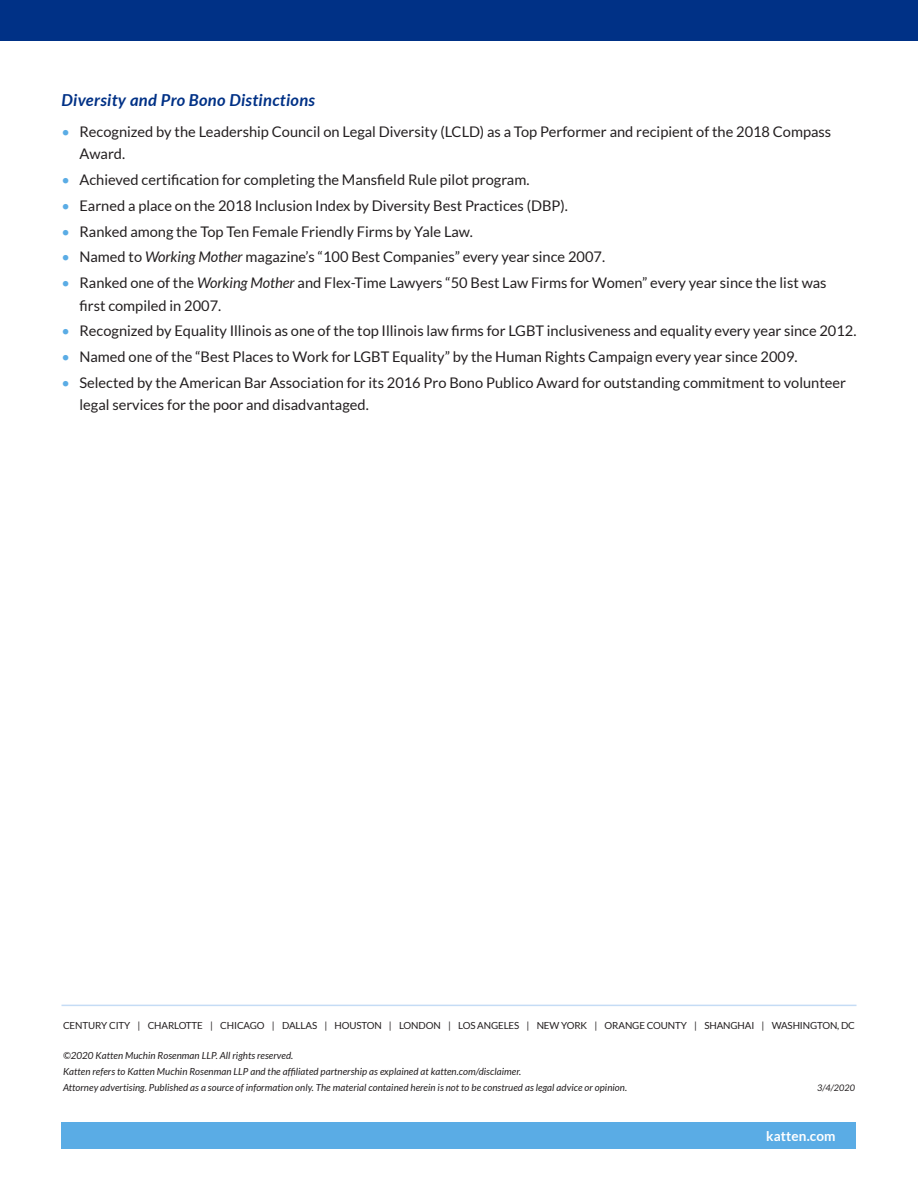
<style>
.page{position:relative;width:918px;height:1188px;background:#fff}
.page>*{position:absolute;margin:0;border:0;box-sizing:border-box;transform-origin:0 0}
.SubHeads{font:italic 700 16.5px "Lato";letter-spacing:.02em;color:#003186}
.t1{font:14.7px/22.5px "Lato";color:#231f20}
.t2{font:700 13.5px "Lato";letter-spacing:.01em;color:#fff}
.t3{font:italic 9.75px/15.8px "Lato";letter-spacing:.005em;color:#231f20}
.t4{font:9.75px "Lato";letter-spacing:-.01em;color:#231f20}
.t5{font:italic 9px "Lato";color:#231f20}
.s1{color:#5aace5}
.s2{font-style:italic}
</style>
<div class="page">
<div style="left:62px;top:1122px;width:794px;height:27px;background:#5aace5"></div>
<hr style="left:62px;top:1005px;width:794px;height:1px;background:#c5dcf5">
<div style="left:0;top:0;width:918px;height:40px;background:#003186"></div>
<p class="SubHeads" style="left:62px;top:91px;width:255px">Diversity and Pro Bono Distinctions</p>
<p class="t1" style="left:80px;top:120px;width:753px;text-indent:-18px"><span class="s1">•</span> Recognized by the Leadership Council on Legal Diversity (LCLD) as a Top Performer and recipient of the 2018 Compass<br>Award.</p>
<p class="t1" style="left:62px;top:168px;width:470px"><span class="s1">•</span> Achieved certification for completing the Mansfield Rule pilot program.</p>
<p class="t1" style="left:62px;top:194px;width:508px"><span class="s1">•</span> Earned a place on the 2018 Inclusion Index by Diversity Best Practices (DBP).</p>
<p class="t1" style="left:62px;top:220px;width:413px"><span class="s1">•</span> Ranked among the Top Ten Female Friendly Firms by Yale Law.</p>
<p class="t1" style="left:62px;top:246px;width:545px"><span class="s1">•</span> Named to <span class="s2">Working Mother</span> magazine’s “100 Best Companies” every year since 2007.</p>
<p class="t1" style="left:80px;top:271px;width:749px;text-indent:-18px"><span class="s1">•</span> Ranked one of the <span class="s2">Working Mother</span> and Flex-Time Lawyers “50 Best Law Firms for Women” every year since the list was first compiled in 2007.</p>
<p class="t1" style="left:62px;top:320px;width:797px"><span class="s1">•</span> Recognized by Equality Illinois as one of the top Illinois law firms for LGBT inclusiveness and equality every year since 2012.</p>
<p class="t1" style="left:62px;top:345px;width:738px"><span class="s1">•</span> Named one of the “Best Places to Work for LGBT Equality” by the Human Rights Campaign every year since 2009.</p>
<p class="t1" style="left:80px;top:371px;width:768px;text-indent:-18px"><span class="s1">•</span> Selected by the American Bar Association for its 2016 Pro Bono Publico Award for outstanding commitment to volunteer legal services for the poor and disadvantaged.</p>
<p class="t4" style="left:63px;top:1020px;width:794px">CENTURY CITY | CHARLOTTE | CHICAGO | DALLAS | HOUSTON | LONDON | LOS ANGELES | NEW YORK | ORANGE COUNTY | SHANGHAI | WASHINGTON, DC</p>
<p class="t3" style="left:63px;top:1048px;width:566px">©2020 Katten Muchin Rosenman LLP. All rights reserved.<br>Katten refers to Katten Muchin Rosenman LLP and the affiliated partnership as explained at katten.com/disclaimer.<br>Attorney advertising. Published as a source of information only. The material contained herein is not to be construed as legal advice or opinion.</p>
<p class="t5" style="left:817px;top:1083px;width:39px">3/4/2020</p>
<p class="t2" style="left:766px;top:1128px;width:71px">katten.com</p>
</div>
